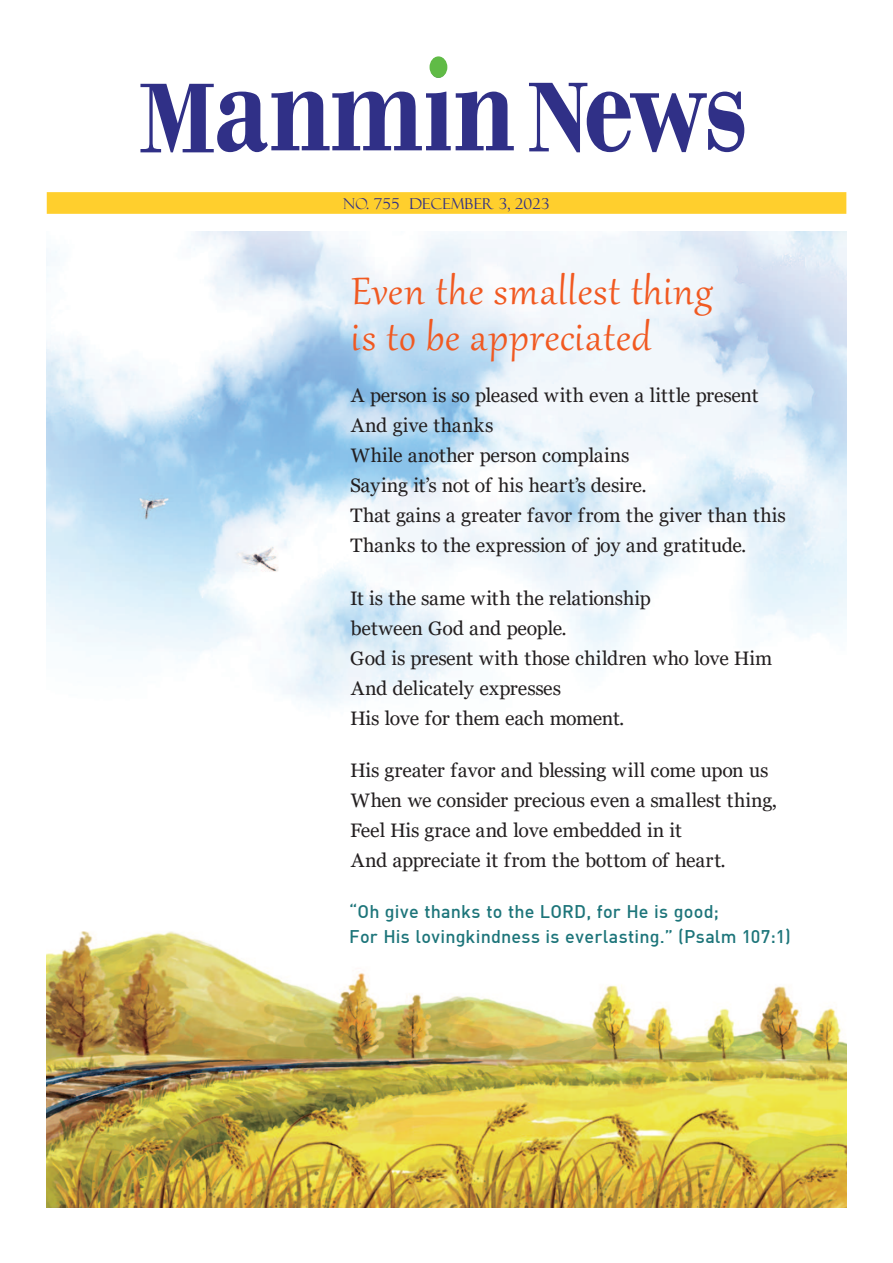
<style>
.page{position:relative;width:893px;height:1263px;background:#fff}
.page>*{position:absolute;margin:0;border:0;box-sizing:border-box;transform-origin:0 0}
.t1{font:700 145.2px "Bodoni";color:#303087;scale:.78 1}
.t2{font:700 104.7px "Bodoni";color:#303087;scale:.9 1}
.t3{font:47.1px/45.9px "Gabriola";letter-spacing:.025em;color:#f15921}
.t4{font:19.5px/30px "Georgia";letter-spacing:-.01em;color:#231f20}
.t5{font:18px/25.5px "Dinmed";letter-spacing:.015em;color:#1d757a}
.t6{font:15px "Felix Titling";letter-spacing:.02em;color:#303087}
.s1{font-size:104.7px}
</style>
<div class="page">
<img style="left:47px;top:232px;width:799px;height:476px">
<div style="left:47px;top:192px;width:799px;height:22px;background:#ffcf2d"></div>
<div style="left:429px;top:56px;width:18px;height:22px;background:#60bb46;border-radius:50%"></div>
<img style="left:47px;top:931px;width:799px;height:277px">
<h1 class="t1" style="left:139px;top:15px;width:781px"><span class="s1">M</span>anmin ews</h1>
<h2 class="t2" style="left:528px;top:54px;width:69px">N</h2>
<p class="t6" style="left:343px;top:198px;width:208px">NO. 755 DECEMBER 3, 2023</p>
<h3 class="t3" style="left:351px;top:271px;width:363px">Even the smallest thing is to be appreciated</h3>
<p class="t4" style="left:350px;top:382px;width:437px">A person is so pleased with even a little present And give thanks<br>While another person complains<br>Saying it’s not of his heart’s desire.<br>That gains a greater favor from the giver than this Thanks to the expression of joy and gratitude.</p>
<p class="t4" style="left:350px;top:584px;width:423px">It is the same with the relationship<br>between God and people.<br>God is present with those children who love Him<br>And delicately expresses<br>His love for them each moment.</p>
<p class="t4" style="left:350px;top:757px;width:428px">His greater favor and blessing will come upon us When we consider precious even a smallest thing, Feel His grace and love embedded in it<br>And appreciate it from the bottom of heart.</p>
<p class="t5" style="left:349px;top:900px;width:443px">“Oh give thanks to the LORD, for He is good;<br>For His lovingkindness is everlasting.” (Psalm 107:1)</p>
</div>
